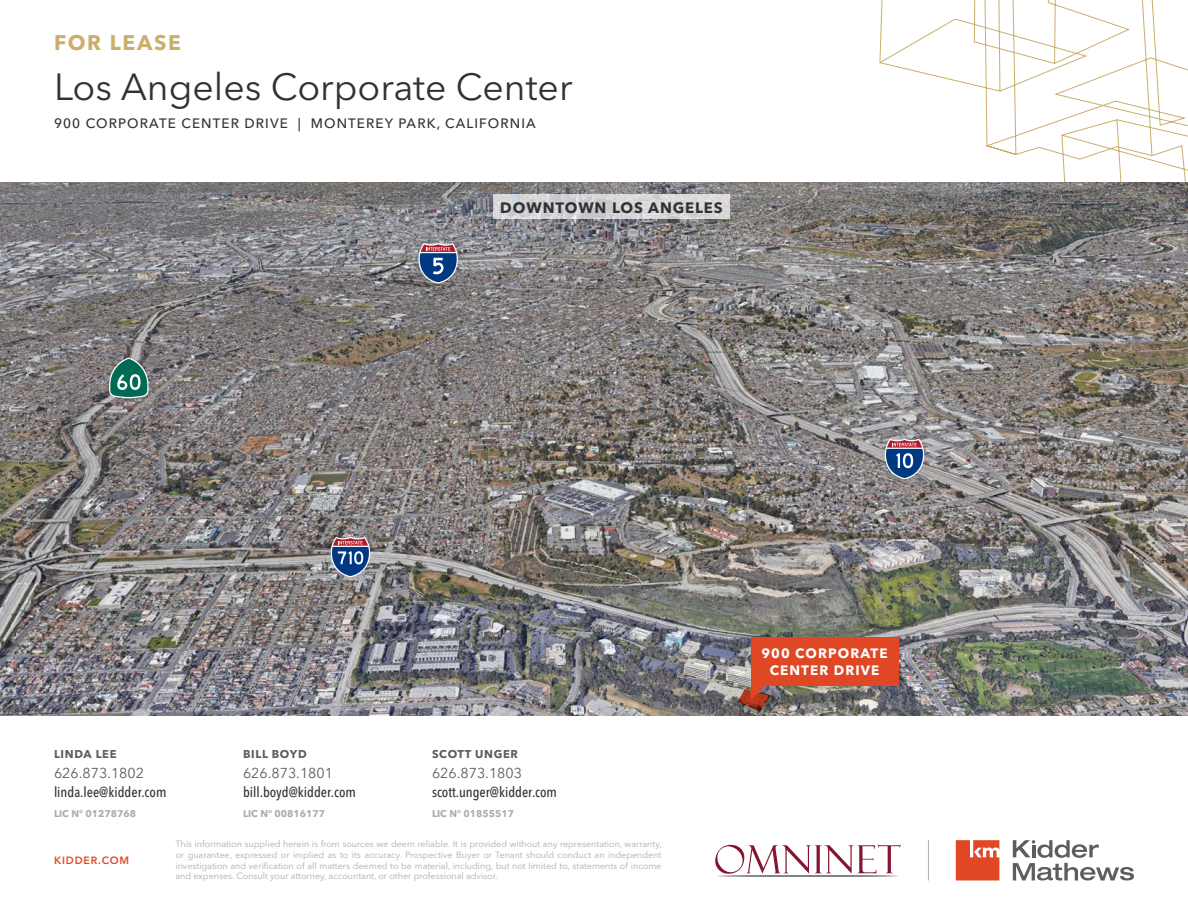
<style>
.page{position:relative;width:1188px;height:918px;background:#fff}
.page>*{position:absolute;margin:0;border:0;box-sizing:border-box;transform-origin:0 0}
.Property_Name_-_Charcoal{font:37.5px "Avenir Next LT Pro";color:#313234}
.For_Lease___Sale__After_Pages__-_Gold{font:700 21px "Avenir Next LT Pro";letter-spacing:.08em;color:#cbae6b}
.Neighborhood___City_-_Aerials{font:700 15px "Avenir Next LT Pro";letter-spacing:.06em;color:#313234}
.Contact_Info_-_Ash{font:500 condensed 14.25px "Avenir Next LT Pro";color:#313234}
.Contact_Info_-_Ash-2{font:14.25px "Avenir Next LT Pro";color:#5e5d5d}
.Property_Address_-_Charcoal{font:500 13.5px "Avenir Next LT Pro";letter-spacing:.08em;color:#313234}
.Subject_Property_Callout{font:700 13.5px/16.5px "Avenir Next LT Pro";letter-spacing:.08em;color:#fff;text-align:center}
.Contact_Info_-_Ash-3{font:700 11.25px "Avenir Next LT Pro";letter-spacing:.06em;color:#5e5d5d}
.t1{font:600 10.5px "Avenir Next LT Pro";letter-spacing:.08em;color:#e04825}
.Contact_Info_-_Ash-4{font:700 9.75px "Avenir Next LT Pro";color:#afabac}
.t2{font:9px/10.8px "Avenir Next LT Pro";color:#afabac;text-align:justify}
</style>
<div class="page">
<svg style="left:879px;top:0;width:309px;height:182px"></svg>
<svg style="left:1013px;top:840px;width:121px;height:41px"></svg>
<svg style="left:956px;top:840px;width:43px;height:41px;background:#e35f40"></svg>
<svg style="left:717px;top:876px;width:182px;height:1px"></svg>
<svg style="left:715px;top:844px;width:186px;height:30px"></svg>
<hr style="left:928px;top:840px;width:1px;height:40px;background:#afabac">
<img style="left:0;top:182px;width:1188px;height:533px">
<svg style="left:109px;top:357px;width:39px;height:41px;background:#4c8a7d"></svg>
<svg style="left:418px;top:243px;width:40px;height:41px;background:#626c92"></svg>
<svg style="left:331px;top:537px;width:39px;height:40px;background:#687297"></svg>
<svg style="left:494px;top:194px;width:236px;height:25px;background:#d5d5d6"></svg>
<svg style="left:885px;top:439px;width:39px;height:40px;background:#677096"></svg>
<svg style="left:737px;top:686px;width:35px;height:27px"></svg>
<div style="left:751px;top:637px;width:147px;height:49px;background:#e04825"></div>
<p class="For_Lease___Sale__After_Pages__-_Gold" style="left:54px;top:30px;width:128px">FOR LEASE</p>
<p class="Property_Name_-_Charcoal" style="left:54px;top:64px;width:520px">Los Angeles Corporate Center</p>
<p class="Property_Address_-_Charcoal" style="left:54px;top:115px;width:483px">900 CORPORATE CENTER DRIVE | MONTEREY PARK, CALIFORNIA</p>
<p class="Neighborhood___City_-_Aerials" style="left:500px;top:198px;width:224px">DOWNTOWN LOS ANGELES</p>
<p class="Contact_Info_-_Ash-3" style="left:54px;top:747px;width:64px">LINDA LEE</p>
<p class="Contact_Info_-_Ash-2" style="left:54px;top:764px;width:92px">626.873.1802</p>
<p class="Contact_Info_-_Ash" style="left:54px;top:784px;width:114px">linda.lee@kidder.com</p>
<p class="Contact_Info_-_Ash-4" style="left:54px;top:807px;width:84px">LIC N° 01278768</p>
<p class="t1" style="left:54px;top:854px;width:77px">KIDDER.COM</p>
<p class="Contact_Info_-_Ash-3" style="left:243px;top:747px;width:65px">BILL BOYD</p>
<p class="Contact_Info_-_Ash-2" style="left:243px;top:764px;width:92px">626.873.1801</p>
<p class="Contact_Info_-_Ash" style="left:243px;top:784px;width:114px">bill.boyd@kidder.com</p>
<p class="Contact_Info_-_Ash-4" style="left:243px;top:807px;width:84px">LIC N° 00816177</p>
<p class="Contact_Info_-_Ash-3" style="left:432px;top:747px;width:88px">SCOTT UNGER</p>
<p class="Contact_Info_-_Ash-2" style="left:432px;top:764px;width:92px">626.873.1803</p>
<p class="Contact_Info_-_Ash" style="left:432px;top:784px;width:127px">scott.unger@kidder.com</p>
<p class="Contact_Info_-_Ash-4" style="left:432px;top:807px;width:84px">LIC N° 01855517</p>
<p class="t2" style="left:176px;top:838px;width:488px">This information supplied herein is from sources we deem reliable. It is provided without any representation, warranty, or guarantee, expressed or implied as to its accuracy. Prospective Buyer or Tenant should conduct an independent investigation and verification of all matters deemed to be material, including, but not limited to, statements of income and expenses. Consult your attorney, accountant, or other professional advisor.</p>
<p class="Subject_Property_Callout" style="left:761px;top:645px;width:128px">900 CORPORATE<br>CENTER DRIVE</p>
</div>
